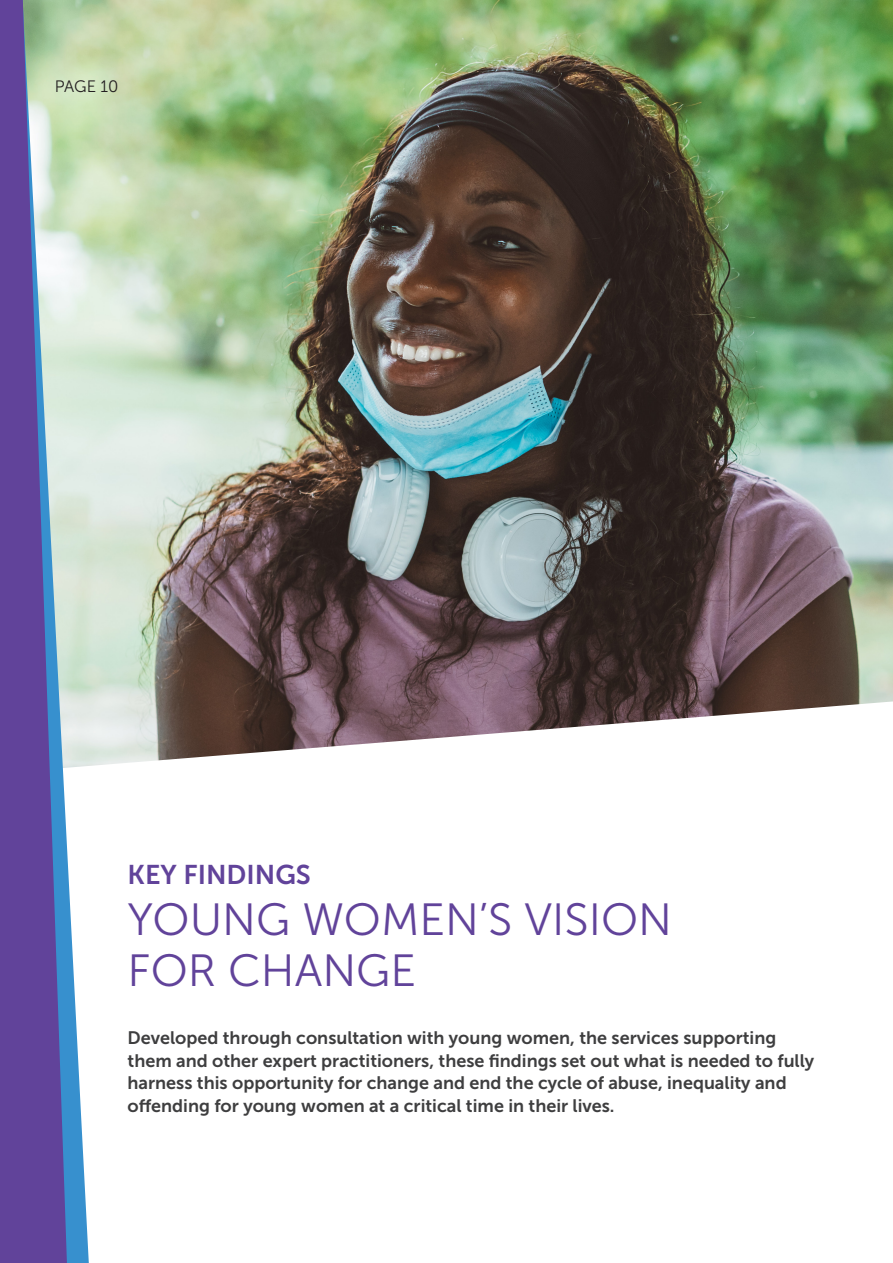
<style>
.page{position:relative;width:893px;height:1263px;background:#fff}
.page>*{position:absolute;margin:0;border:0;box-sizing:border-box;transform-origin:0 0}
.Heading_1{font:45px/51px "Museo Sans 300";color:#61439a}
.Heading_1-2{font:27px "Museo Sans 700";color:#61439a}
.intro_paragraph{font:18px/22.5px "Museo Sans 700";color:#3e3e3f}
.t1{font:16.5px "Museo Sans 300";letter-spacing:-.005em;color:#231f20}
</style>
<div class="page">
<img style="left:91px;top:0;width:802px;height:766px">
<svg style="left:69px;top:0;width:22px;height:1263px"></svg>
<svg style="left:0;top:0;width:69px;height:1263px;background:#766fab"></svg>
<p class="t1" style="left:55px;top:78px;width:65px">PAGE 10</p>
<p class="Heading_1-2" style="left:128px;top:860px;width:185px">KEY FINDINGS</p>
<p class="Heading_1" style="left:128px;top:895px;width:546px">YOUNG WOMEN’S VISION<br>FOR CHANGE</p>
<p class="intro_paragraph" style="left:128px;top:1027px;width:688px">Developed through consultation with young women, the services supporting them and other expert practitioners, these findings set out what is needed to fully harness this opportunity for change and end the cycle of abuse, inequality and offending for young women at a critical time in their lives.</p>
</div>
